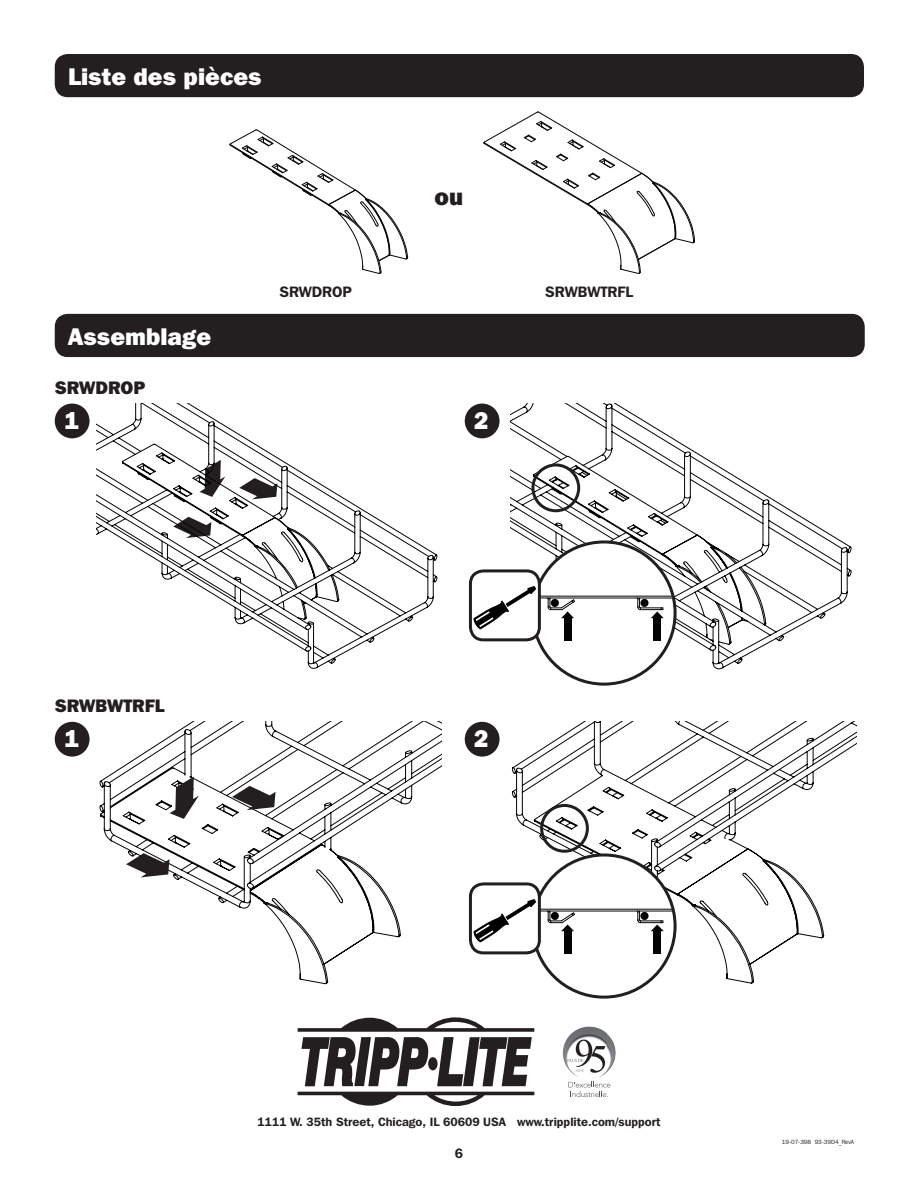
<style>
.page{position:relative;width:918px;height:1188px;background:#fff}
.page>*{position:absolute;margin:0;border:0;box-sizing:border-box;transform-origin:0 0}
.t1{font:800 24px "Franklin Gothic IT Cby BT";color:#fff}
.t2{font:800 24px "Franklin Gothic IT Cby BT";color:#231f20}
.t3{font:800 18px "Franklin Gothic IT Cby BT";color:#231f20}
.t4{font:600 15px "Franklin Gothic IT Cby BT";color:#231f20}
.t5{font:600 13.5px "Franklin Gothic IT Cby BT";color:#231f20}
.t6{font:600 12px "Franklin Gothic IT Cby BT";color:#231f20}
.t7{font:6px "Franklin Gothic IT Cby BT";color:#231f20}
</style>
<div class="page">
<div style="left:55px;top:54px;width:809px;height:43px;background:#231f20;border-radius:13px"></div>
<div style="left:55px;top:314px;width:810px;height:43px;background:#231f20;border-radius:13px"></div>
<div style="left:55px;top:404px;width:35px;height:34px;background:#231f20;border-radius:50%"></div>
<div style="left:55px;top:722px;width:35px;height:35px;background:#231f20;border-radius:50%"></div>
<div style="left:465px;top:404px;width:35px;height:34px;background:#231f20;border-radius:50%"></div>
<div style="left:465px;top:722px;width:35px;height:35px;background:#231f20;border-radius:50%"></div>
<svg style="left:298px;top:1017px;width:236px;height:69px"></svg>
<svg style="left:298px;top:1092px;width:236px;height:14px"></svg>
<svg style="left:229px;top:129px;width:180px;height:145px"></svg>
<svg style="left:483px;top:111px;width:212px;height:163px"></svg>
<svg style="left:96px;top:404px;width:342px;height:265px"></svg>
<svg style="left:510px;top:404px;width:342px;height:266px"></svg>
<svg style="left:511px;top:722px;width:345px;height:262px"></svg>
<svg style="left:99px;top:722px;width:343px;height:263px"></svg>
<svg style="left:126px;top:853px;width:44px;height:24px"></svg>
<svg style="left:232px;top:786px;width:44px;height:24px"></svg>
<svg style="left:170px;top:777px;width:29px;height:42px"></svg>
<div style="left:531px;top:464px;width:49px;height:48px;border:3px solid #231f20;border-radius:50%"></div>
<div style="left:540px;top:804px;width:49px;height:49px;border:3px solid #231f20;border-radius:50%"></div>
<div style="left:533px;top:855px;width:142px;height:142px;background:#fff;border-radius:50%"></div>
<hr style="left:533px;top:911px;width:142px;height:1px;background:#050504">
<hr style="left:533px;top:909px;width:142px;height:1px;background:#050504">
<div style="left:564px;top:930px;width:7px;height:24px;background:#050504"></div>
<svg style="left:547px;top:910px;width:28px;height:21px"></svg>
<div style="left:654px;top:930px;width:7px;height:24px;background:#050504"></div>
<svg style="left:636px;top:910px;width:28px;height:21px"></svg>
<div style="left:533px;top:542px;width:142px;height:142px;background:#fff;border-radius:50%"></div>
<hr style="left:533px;top:598px;width:142px;height:1px;background:#050504">
<hr style="left:533px;top:596px;width:142px;height:1px;background:#050504">
<div style="left:564px;top:617px;width:7px;height:24px;background:#050504"></div>
<svg style="left:547px;top:597px;width:28px;height:21px"></svg>
<div style="left:654px;top:617px;width:7px;height:24px;background:#050504"></div>
<svg style="left:636px;top:597px;width:28px;height:21px"></svg>
<div style="left:470px;top:884px;width:69px;height:69px;background:#fff;border-radius:13px"></div>
<div style="left:469px;top:882px;width:72px;height:72px;border:3px solid #231f20;border-radius:13px"></div>
<svg style="left:473px;top:899px;width:63px;height:44px"></svg>
<div style="left:470px;top:571px;width:69px;height:69px;background:#fff;border-radius:13px"></div>
<div style="left:469px;top:569px;width:72px;height:72px;border:3px solid #231f20;border-radius:13px"></div>
<svg style="left:473px;top:586px;width:63px;height:44px"></svg>
<img style="left:566px;top:1027px;width:22px;height:14px">
<img style="left:607px;top:1038px;width:9px;height:34px">
<img style="left:570px;top:1071px;width:32px;height:7px">
<svg style="left:576px;top:1040px;width:30px;height:33px"></svg>
<svg style="left:568px;top:1081px;width:42px;height:16px"></svg>
<p class="t1" style="left:68px;top:61px;width:195px">Liste des pièces</p>
<p class="t1" style="left:68px;top:321px;width:144px">Assemblage</p>
<p class="t3" style="left:55px;top:376px;width:92px">SRWDROP</p>
<p class="t1" style="left:64px;top:405px;width:16px">1</p>
<p class="t4" style="left:279px;top:282px;width:74px">SRWDROP</p>
<p class="t2" style="left:435px;top:181px;width:30px">ou</p>
<p class="t1" style="left:474px;top:405px;width:16px">2</p>
<p class="t4" style="left:545px;top:282px;width:89px">SRWBWTRFL</p>
<p class="t3" style="left:55px;top:694px;width:111px">SRWBWTRFL</p>
<p class="t1" style="left:64px;top:724px;width:16px">1</p>
<p class="t1" style="left:474px;top:724px;width:16px">2</p>
<p class="t6" style="left:257px;top:1115px;width:405px">1111 W. 35th Street, Chicago, IL 60609 USA www.tripplite.com/support</p>
<p class="t5" style="left:455px;top:1145px;width:10px">6</p>
<p class="t7" style="left:782px;top:1138px;width:74px">19-07-398 93-39D4_RevA</p>
</div>
